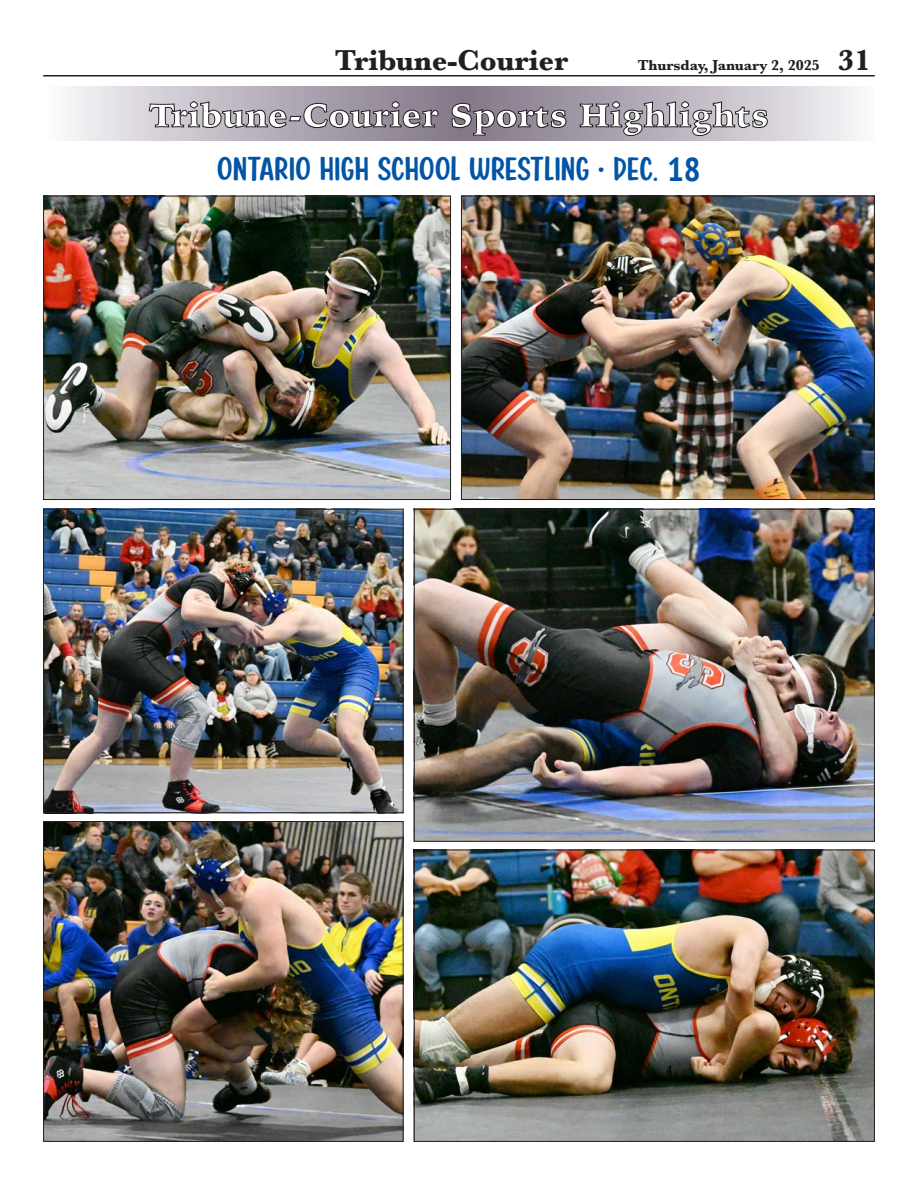
<style>
.page{position:relative;width:918px;height:1188px;background:#fff}
.page>*{position:absolute;margin:0;border:0;box-sizing:border-box;transform-origin:0 0}
.t1{font:36px "Pottery Wheel";letter-spacing:.02em;color:#0154a6;scale:1.07 1}
.t2{font:900 33px "Iowan Old Style";letter-spacing:.01em;color:#fff}
.t3{font:700 30px "Baskerville";letter-spacing:-.005em;color:#231f20}
.t4{font:700 15px "Baskerville";letter-spacing:-.005em;color:#231f20}
.s1{font-size:30px}
.s2{font-family:"PT Sans";font-weight:700;font-stretch:condensed;font-size:33px}
</style>
<div class="page">
<hr style="left:43px;top:75px;width:832px;height:1px;background:#231f20">
<svg style="left:68px;top:86px;width:789px;height:54px;background:#c2bcc5"></svg>
<svg style="left:149px;top:101px;width:289px;height:27px;background:#968f9a"></svg>
<svg style="left:451px;top:99px;width:115px;height:37px;background:#7f7683"></svg>
<svg style="left:580px;top:99px;width:188px;height:37px;background:#a29ca5"></svg>
<img style="left:45px;top:198px;width:404px;height:300px">
<div style="left:43px;top:196px;width:408px;height:304px;border:1px solid #231f20"></div>
<img style="left:463px;top:198px;width:410px;height:300px">
<div style="left:461px;top:196px;width:414px;height:304px;border:1px solid #231f20"></div>
<img style="left:45px;top:509px;width:359px;height:304px">
<div style="left:43px;top:509px;width:360px;height:304px;border:1px solid #231f20"></div>
<img style="left:416px;top:511px;width:457px;height:329px">
<div style="left:414px;top:509px;width:461px;height:333px;border:1px solid #231f20"></div>
<img style="left:416px;top:852px;width:457px;height:288px">
<div style="left:414px;top:850px;width:461px;height:292px;border:1px solid #231f20"></div>
<img style="left:45px;top:821px;width:359px;height:321px">
<div style="left:43px;top:821px;width:360px;height:321px;border:1px solid #231f20"></div>
<p class="t3" style="left:335px;top:39px;width:235px">Tribune-Courier</p>
<p class="t4" style="left:638px;top:55px;width:234px">Thursday, January 2, 2025 <span class="s1">31</span></p>
<p class="t2" style="left:149px;top:93px;width:621px">Tribune-Courier Sports Highlights</p>
<p class="t1" style="left:217px;top:149px;width:453px">ONTARIO HIGH SCHOOL WRESTLING • DEC. <span class="s2">18</span></p>
</div>
